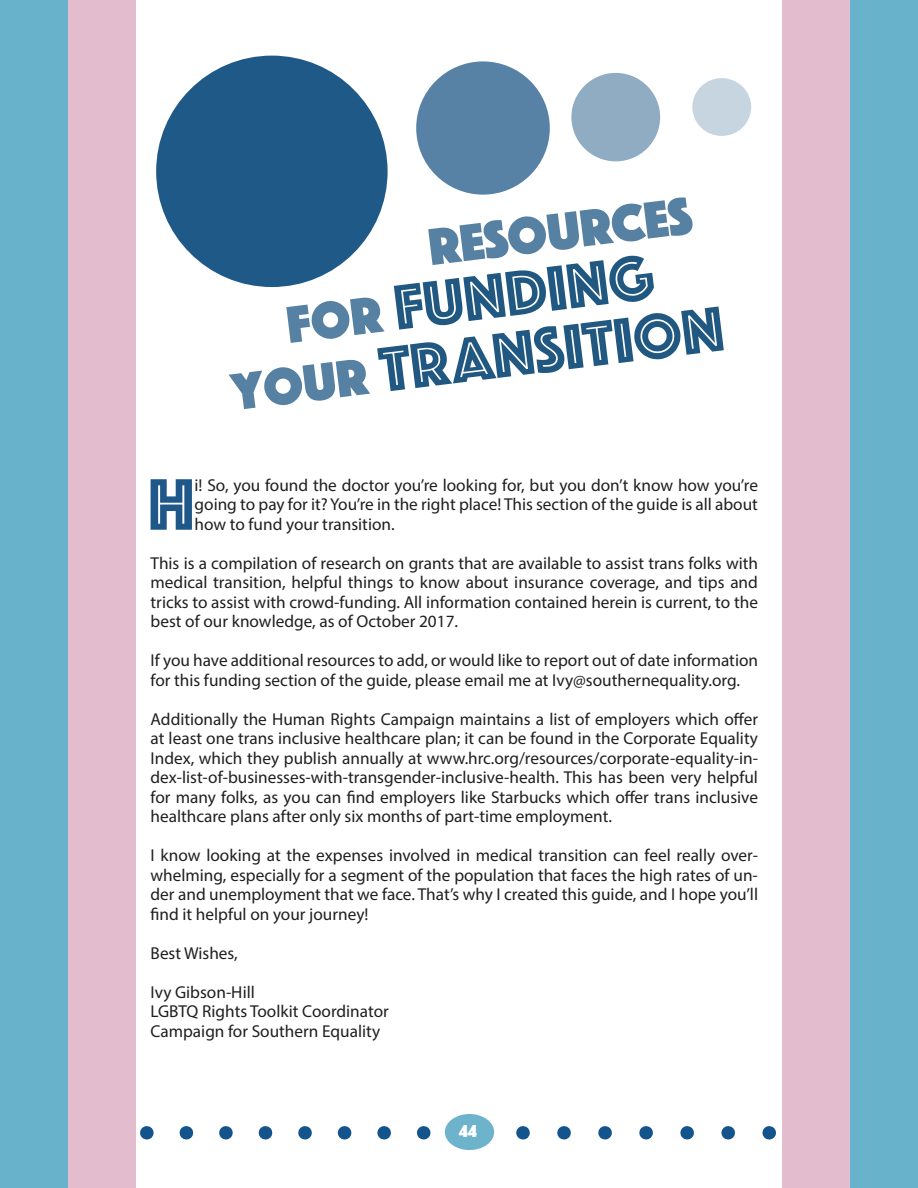
<style>
.page{position:relative;width:918px;height:1188px;background:#fff}
.page>*{position:absolute;margin:0;border:0;box-sizing:border-box;transform-origin:0 0}
.t1{font:75.75px "Phosphate Inline";color:#1f5789}
.t2{font:66px/60px "Phosphate Inline";color:#215881;text-align:center}
.t3{font:54px "Phosphate Solid";color:#5681a2}
.t4{font:18px "Phosphate Solid";color:#fff}
.t5{font:17.25px/19.5px "Myriad Pro";color:#201f1f;text-align:justify}
.s1{font-family:"Phosphate Solid";font-size:54px;color:#5681a2}
</style>
<div class="page">
<svg style="left:523px;top:1126px;width:260px;height:14px"></svg>
<svg style="left:135px;top:1126px;width:296px;height:14px"></svg>
<div style="left:0;top:0;width:68px;height:1188px;background:#69b2cc"></div>
<div style="left:68px;top:0;width:67px;height:1188px;background:#e3bdce"></div>
<div style="left:850px;top:0;width:68px;height:1188px;background:#69b2cc"></div>
<div style="left:783px;top:0;width:67px;height:1188px;background:#e3bdce"></div>
<div style="left:445px;top:1114px;width:49px;height:36px;background:#6cb3cb;border-radius:50%"></div>
<div style="left:156px;top:56px;width:232px;height:231px;background:#1f5988;border-radius:50%"></div>
<div style="left:416px;top:61px;width:134px;height:134px;background:#5782a5;border-radius:50%"></div>
<div style="left:571px;top:73px;width:89px;height:88px;background:#8facc3;border-radius:50%"></div>
<div style="left:692px;top:78px;width:59px;height:58px;background:#c7d5e1;border-radius:50%"></div>
<h3 class="t3" style="left:424px;top:209px;width:267px;rotate:-7deg">RESOURCES</h3>
<h2 class="t2" style="left:220px;top:296px;width:497px;rotate:-7deg"><span class="s1">for</span> FUNDING <span class="s1">your</span> TRANSITION</h2>
<h1 class="t1" style="left:148px;top:451px;width:48px">H</h1>
<p class="t5" style="left:195px;top:475px;width:565px">i! So, you found the doctor you’re looking for, but you don’t know how you’re going to pay for it? You’re in the right place! This section of the guide is all about how to fund your transition.</p>
<p class="t5" style="left:151px;top:553px;width:609px">This is a compilation of research on grants that are available to assist trans folks with medical transition, helpful things to know about insurance coverage, and tips and tricks to assist with crowd-funding. All information contained herein is current, to the best of our knowledge, as of October 2017.</p>
<p class="t5" style="left:151px;top:650px;width:609px">If you have additional resources to add, or would like to report out of date information for this funding section of the guide, please email me at Ivy@southernequality.org.</p>
<p class="t5" style="left:151px;top:709px;width:609px">Additionally the Human Rights Campaign maintains a list of employers which offer at least one trans inclusive healthcare plan; it can be found in the Corporate Equality Index, which they publish annually at www.hrc.org/resources/corporate-equality-in&shy;dex-list-of-businesses-with-transgender-inclusive-health. This has been very helpful for many folks, as you can find employers like Starbucks which offer trans inclusive healthcare plans after only six months of part-time employment.</p>
<p class="t5" style="left:151px;top:845px;width:609px">I know looking at the expenses involved in medical transition can feel really over&shy;whelming, especially for a segment of the population that faces the high rates of un&shy;der and unemployment that we face. That’s why I created this guide, and I hope you’ll find it helpful on your journey!</p>
<p class="t5" style="left:151px;top:943px;width:89px">Best Wishes,</p>
<p class="t5" style="left:151px;top:982px;width:240px;text-align:left">Ivy Gibson-Hill<br>LGBTQ Rights Toolkit Coordinator<br>Campaign for Southern Equality</p>
<p class="t4" style="left:459px;top:1118px;width:19px">44</p>
</div>
